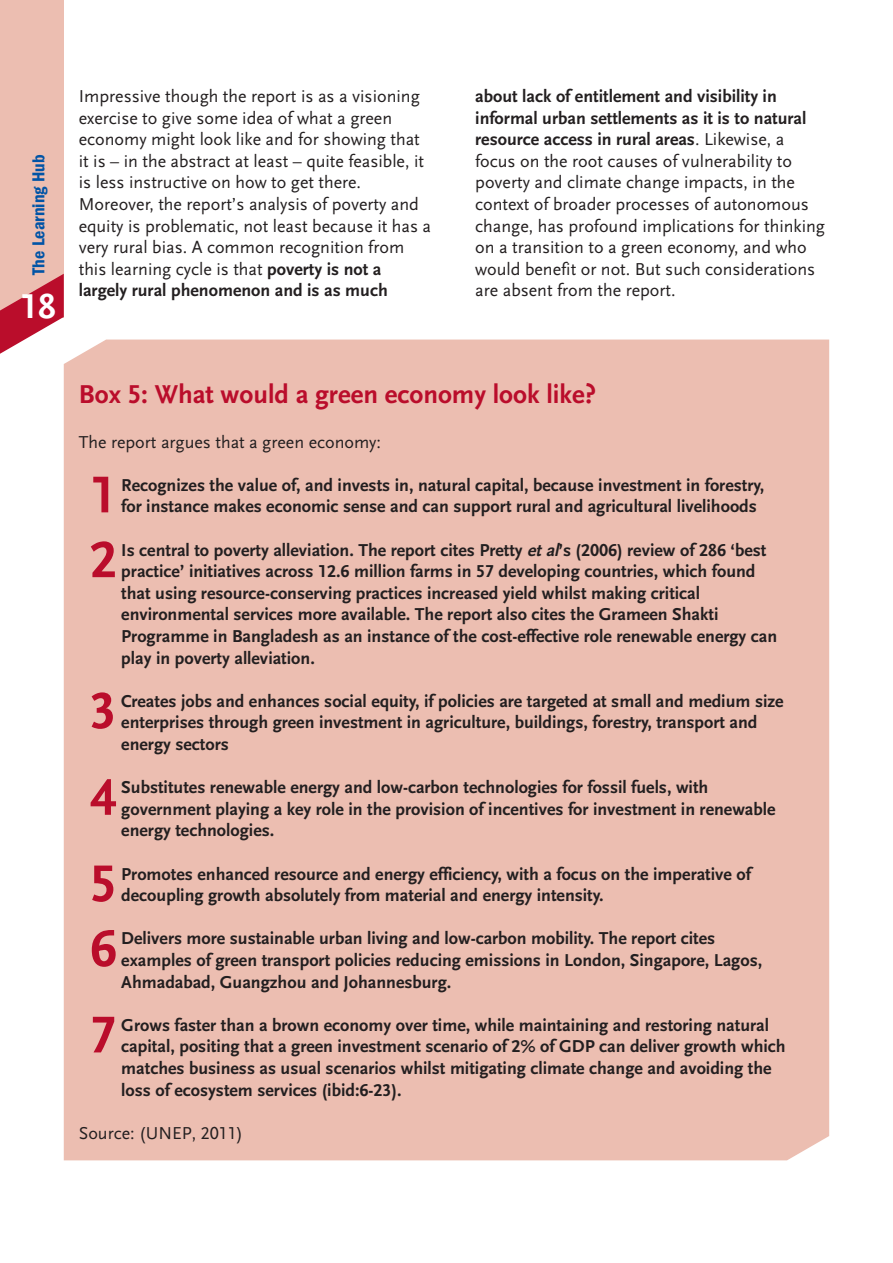
<style>
.page{position:relative;width:893px;height:1263px;background:#fff}
.page>*{position:absolute;margin:0;border:0;box-sizing:border-box;transform-origin:0 0}
.t1{font:700 54px/86.4px "Scala Sans LF";color:#ba0d2b}
.t2{font:700 36px "Scala Sans LF";color:#fff}
.t3{font:700 27px "Scala Sans LF";color:#ba0d2b}
.t4{font:700 18px/21.6px "Scala Sans LF";color:#231f20}
.t5{font:18px/21.6px "Scala Sans LF";color:#231f20}
.t6{font:600 18px "Franklin Got Cd ITC";color:#0154a6}
.s1{font-weight:700}
.s2{font-style:italic}
</style>
<div class="page">
<div style="left:64px;top:339px;width:765px;height:821px;background:#ecbeb1"></div>
<div style="left:0;top:0;width:64px;height:318px;background:#ecbeb1"></div>
<svg style="left:0;top:274px;width:64px;height:80px"></svg>
<p class="t6" style="left:28px;top:275px;width:122px;rotate:-90deg">The Learning Hub</p>
<h2 class="t2" style="left:20px;top:289px;width:37px">18</h2>
<p class="t5" style="left:79px;top:86px;width:354px">Impressive though the report is as a visioning exercise to give some idea of what a green economy might look like and for showing that it is – in the abstract at least – quite feasible, it is less instructive on how to get there.<br>Moreover, the report’s analysis of poverty and equity is problematic, not least because it has a very rural bias. A common recognition from this learning cycle is that <span class="s1">poverty is not a largely rural phenomenon and is as much</span></p>
<p class="t5" style="left:475px;top:86px;width:351px"><span class="s1">about lack of entitlement and visibility in informal urban settlements as it is to natural resource access in rural areas</span>. Likewise, a focus on the root causes of vulnerability to poverty and climate change impacts, in the context of broader processes of autonomous change, has profound implications for thinking on a transition to a green economy, and who would benefit or not. But such considerations are absent from the report.</p>
<h3 class="t3" style="left:79px;top:382px;width:519px">Box 5: What would a green economy look like?</h3>
<p class="t5" style="left:79px;top:431px;width:304px">The report argues that a green economy:</p>
<p class="t4" style="left:121px;top:475px;width:644px">Recognizes the value of, and invests in, natural capital, because investment in forestry, for instance makes economic sense and can support rural and agricultural livelihoods</p>
<p class="t4" style="left:121px;top:540px;width:657px">Is central to poverty alleviation. The report cites Pretty <span class="s2">etal</span>’s (2006) review of 286 ‘best practice’ initiatives across 12.6 million farms in 57 developing countries, which found that using resource-conserving practices increased yield whilst making critical environmental services more available. The report also cites the Grameen Shakti Programme in Bangladesh as an instance of the cost-effective role renewable energy can play in poverty alleviation.</p>
<p class="t4" style="left:121px;top:691px;width:664px">Creates jobs and enhances social equity, if policies are targeted at small and medium size enterprises through green investment in agriculture, buildings, forestry, transport and energy sectors</p>
<p class="t4" style="left:121px;top:777px;width:656px">Substitutes renewable energy and low-carbon technologies for fossil fuels, with government playing a key role in the provision of incentives for investment in renewable energy technologies.</p>
<p class="t4" style="left:121px;top:864px;width:631px">Promotes enhanced resource and energy efficiency, with a focus on the imperative of decoupling growth absolutely from material and energy intensity.</p>
<p class="t4" style="left:121px;top:928px;width:642px">Delivers more sustainable urban living and low-carbon mobility. The report cites examples of green transport policies reducing emissions in London, Singapore, Lagos,<br>Ahmadabad, Guangzhou and Johannesburg.</p>
<p class="t4" style="left:121px;top:1015px;width:666px">Grows faster than a brown economy over time, while maintaining and restoring natural capital, positing that a green investment scenario of 2% of GDP can deliver growth which matches business as usual scenarios whilst mitigating climate change and avoiding the loss of ecosystem services (ibid:6-23).</p>
<p class="t5" style="left:79px;top:1123px;width:166px">Source: (UNEP, 2011)</p>
<h1 class="t1" style="left:90px;top:465px;width:28px;line-height:64.8px">1<br>2</h1>
<h1 class="t1" style="left:90px;top:670px;width:28px;text-align:justify">3<br>4<br>5</h1>
<h1 class="t1" style="left:90px;top:907px;width:28px">6<br>7</h1>
</div>
